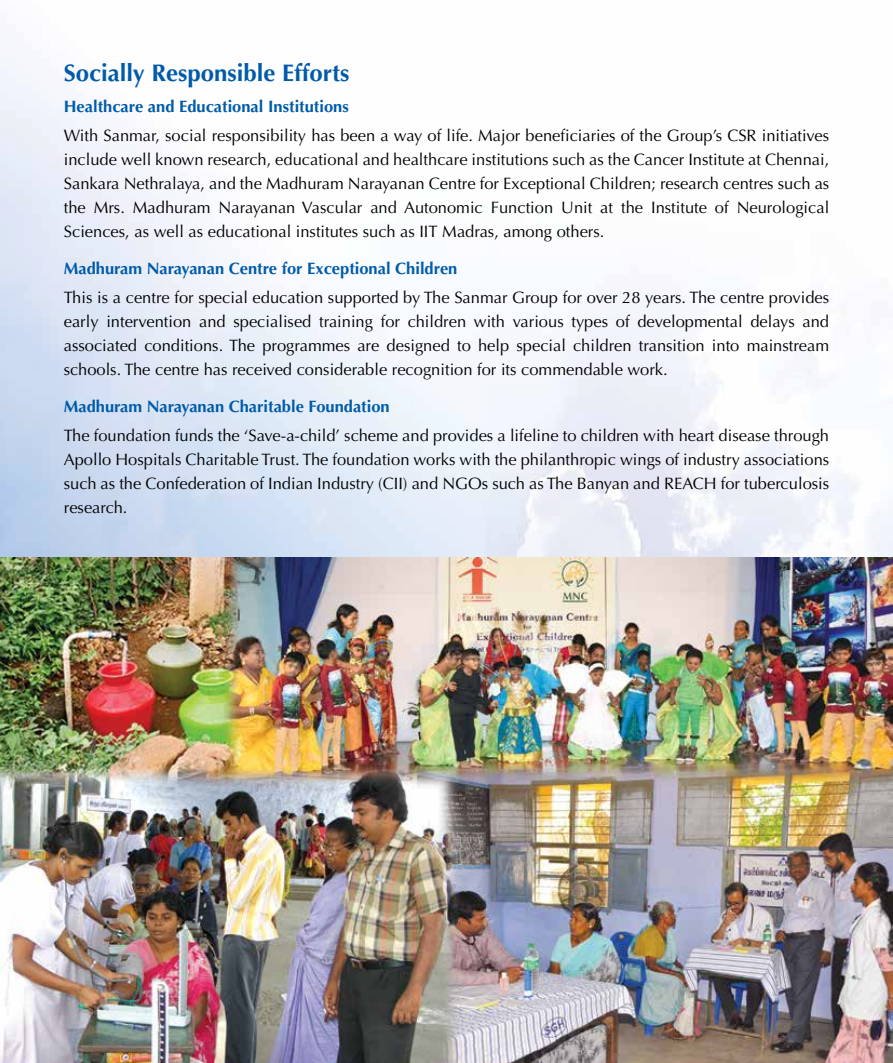
<style>
.page{position:relative;width:893px;height:1063px;background:#fff}
.page>*{position:absolute;margin:0;border:0;box-sizing:border-box;transform-origin:0 0}
.t1{font:700 24px "Optima";color:#005baa}
.t2{font:16.5px/24px "Optima";color:#000;text-align:justify}
.t3{font:700 16.5px "Optima";color:#005baa}
</style>
<div class="page">
<img style="left:0;top:41px;width:893px;height:517px">
<img style="left:0;top:558px;width:893px;height:505px">
<h1 class="t1" style="left:64px;top:59px;width:287px">Socially Responsible Efforts</h1>
<p class="t3" style="left:64px;top:97px;width:286px">Healthcare and Educational Institutions</p>
<p class="t2" style="left:64px;top:124px;width:767px">With Sanmar, social responsibility has been a way of life. Major beneficiaries of the Group’s CSR initiatives include well known research, educational and healthcare institutions such as the Cancer Institute at Chennai, Sankara Nethralaya, and the Madhuram Narayanan Centre for Exceptional Children; research centres such as the Mrs. Madhuram Narayanan Vascular and Autonomic Function Unit at the Institute of Neurological Sciences, as well as educational institutes such as IIT Madras, among others.</p>
<p class="t3" style="left:64px;top:259px;width:395px">Madhuram Narayanan Centre for Exceptional Children</p>
<p class="t2" style="left:64px;top:286px;width:767px">This is a centre for special education supported by The Sanmar Group for over 28 years. The centre provides early intervention and specialised training for children with various types of developmental delays and associated conditions. The programmes are designed to help special children transition into mainstream schools. The centre has received considerable recognition for its commendable work.</p>
<p class="t3" style="left:64px;top:396px;width:327px">Madhuram Narayanan Charitable Foundation</p>
<p class="t2" style="left:64px;top:423px;width:767px">The foundation funds the ‘Save-a-child’ scheme and provides a lifeline to children with heart disease through Apollo Hospitals Charitable Trust. The foundation works with the philanthropic wings of industry associations such as the Confederation of Indian Industry (CII) and NGOs such as The Banyan and REACH for tuberculosis research.</p>
</div>
